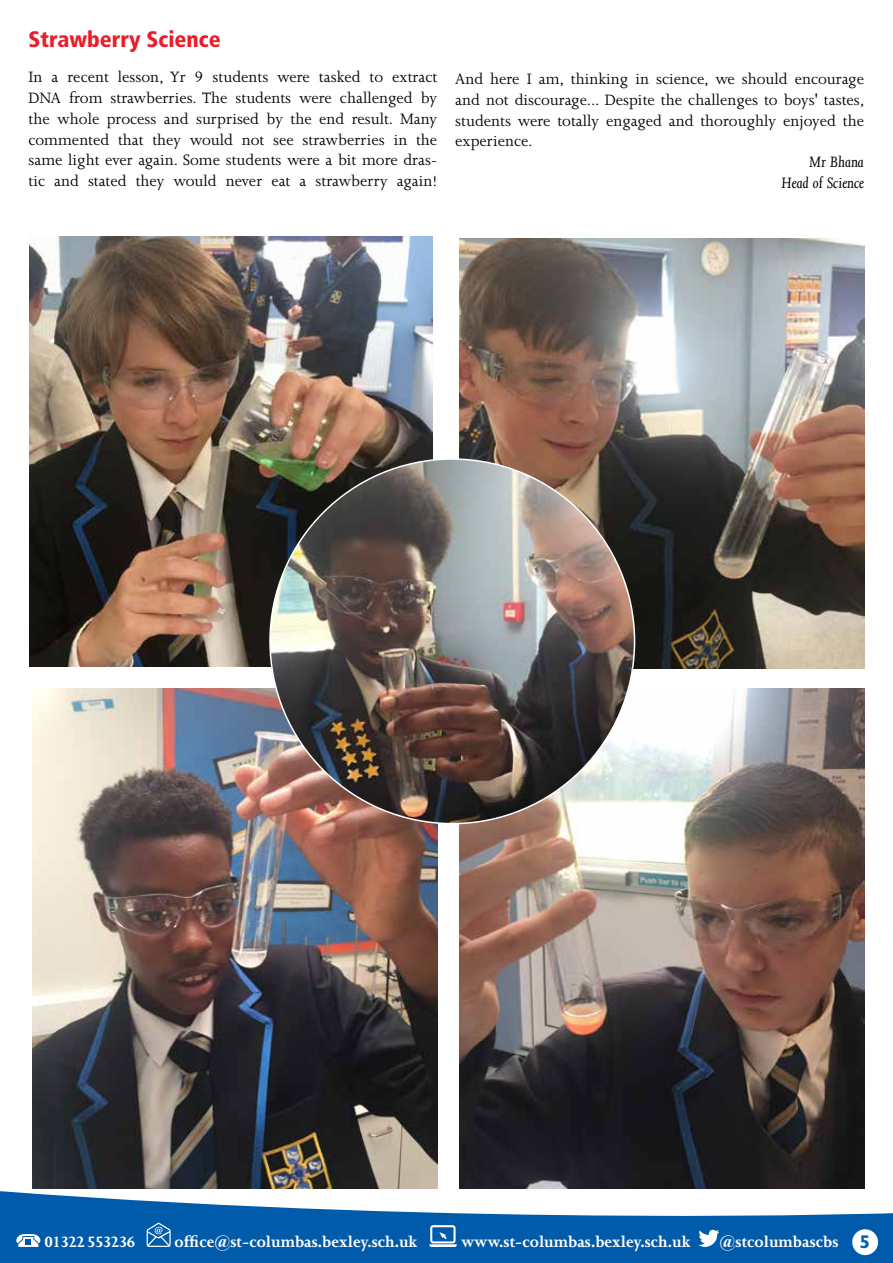
<style>
.page{position:relative;width:893px;height:1263px;background:#fff}
.page>*{position:absolute;margin:0;border:0;box-sizing:border-box;transform-origin:0 0}
.t1{font:900 condensed 22.35px "Frutiger";color:#ed1c29}
.t2{font:17.25px/20.7px "Joanna";color:#000;text-align:justify}
.t3{font:700 17.25px "Joanna";color:#fff}
.t4{font:italic 17.25px/20.7px "Joanna";color:#000;text-align:right}
.t5{font:700 17.25px "Joanna";letter-spacing:-.07em;color:#fff}
.s1{font-family:"Humanist 521 BT";font-size:18.45px;color:#0063b0}
</style>
<div class="page">
<img style="left:29px;top:236px;width:403px;height:430px">
<img style="left:459px;top:688px;width:405px;height:500px">
<img style="left:459px;top:239px;width:405px;height:429px">
<img style="left:32px;top:688px;width:406px;height:500px">
<svg style="left:0;top:1191px;width:893px;height:72px;fill:#005baa"></svg>
<div style="left:852px;top:1229px;width:26px;height:26px;background:#fff;border-radius:50%"></div>
<svg style="left:16px;top:1234px;width:25px;height:13px"></svg>
<svg style="left:147px;top:1223px;width:24px;height:24px"></svg>
<svg style="left:429px;top:1225px;width:28px;height:22px"></svg>
<svg style="left:698px;top:1229px;width:21px;height:21px"></svg>
<img style="left:270px;top:459px;width:364px;height:365px;border-radius:182px">
<p class="t1" style="left:28px;top:26px;width:194px">Strawberry Science</p>
<p class="t2" style="left:28px;top:67px;width:410px">In a recent lesson, Yr 9 students were tasked to extract DNA from strawberries. The students were challenged by the whole process and surprised by the end result. Many commented that they would not see strawberries in the same light ever again. Some students were a bit more dras&shy;tic and stated they would never eat a strawberry again!</p>
<p class="t2" style="left:455px;top:69px;width:411px">And here I am, thinking in science, we should encourage and not discourage... Despite the challenges to boys' tastes, students were totally engaged and thoroughly enjoyed the experience.</p>
<p class="t4" style="left:782px;top:152px;width:84px">Mr Bhana<br>Head of Science</p>
<p class="t5" style="left:44px;top:1232px;width:93px">01322 553236</p>
<p class="t3" style="left:174px;top:1232px;width:244px">office@st-columbas.bexley.sch.uk</p>
<p class="t3" style="left:461px;top:1232px;width:231px">www.st-columbas.bexley.sch.uk</p>
<p class="t3" style="left:719px;top:1232px;width:152px">@stcolumbascbs <span class="s1">5</span></p>
</div>
